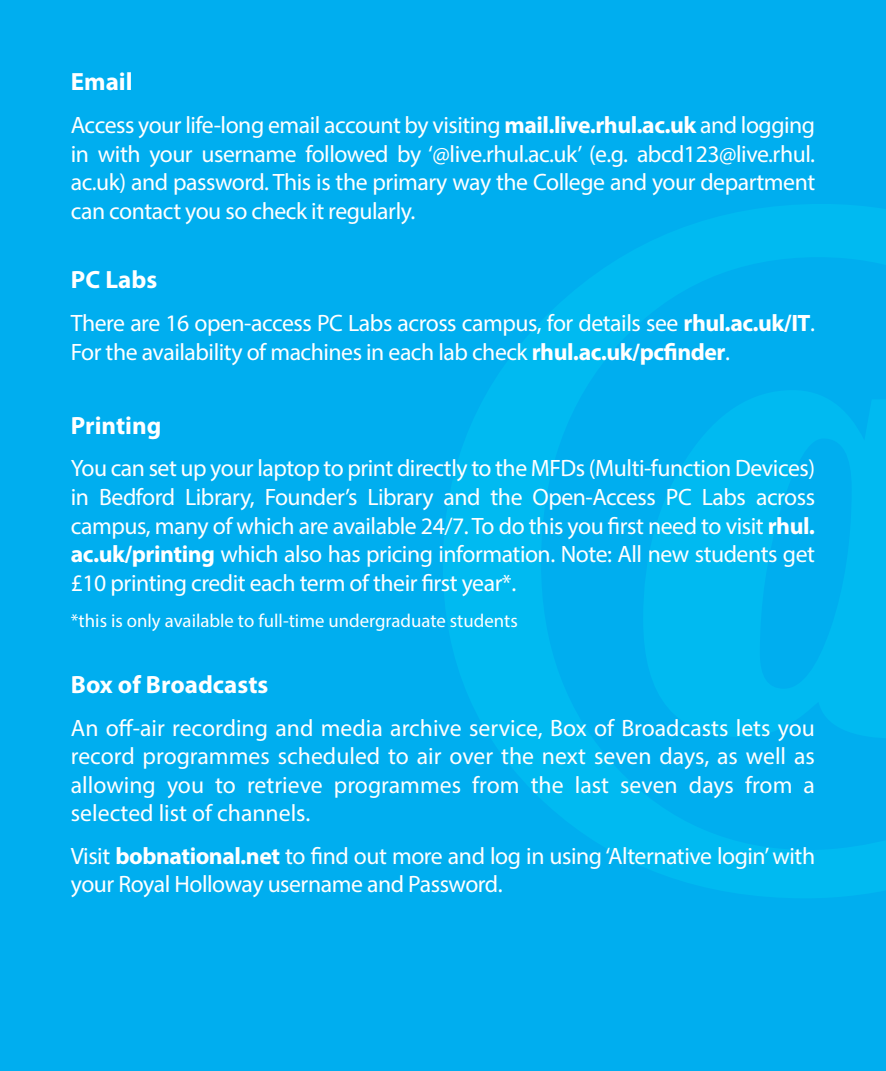
<style>
.page{position:relative;width:886px;height:1071px;background:#fff}
.page>*{position:absolute;margin:0;border:0;box-sizing:border-box;transform-origin:0 0}
.Body_Header{font:700 1000px "Britannic";color:#00baf1}
.Body_Text{font:700 25px "Myriad Pro";color:#fff}
.Body_Text-2{font:23.75px/28.5px "Myriad Pro";letter-spacing:-.02em;color:#fff;text-align:justify}
.Body_Text_-_Small{font:23.75px/28.5px "Myriad Pro";letter-spacing:-.02em;color:#fff}
.Heading{font:18.75px "Myriad Pro";color:#fff}
.s1{font-weight:700}
</style>
<div class="page">
<div style="left:0;top:0;width:886px;height:1070px;background:#00aeef"></div>
<p class="Body_Text" style="left:71px;top:65px;width:63px">Email</p>
<p class="Body_Text-2" style="left:71px;top:110px;width:746px">Access your life-long email account by visiting <span class="s1">mail.live.rhul.ac.uk</span> and logging in with your username followed by ‘@live.rhul.ac.uk’ (e.g. abcd123@live.rhul. ac.uk) and password. This is the primary way the College and your department can contact you so check it regularly.</p>
<p class="Body_Header" style="left:430px;top:-13px;width:732px">@</p>
<p class="Body_Text" style="left:71px;top:263px;width:88px">PC Labs</p>
<p class="Body_Text-2" style="left:71px;top:308px;width:746px">There are 16 open-access PC Labs across campus, for details see <span class="s1">rhul.ac.uk/IT</span>.<br>For the availability of machines in each lab check <span class="s1">rhul.ac.uk/pcfinder</span>.</p>
<p class="Body_Text" style="left:71px;top:409px;width:92px">Printing</p>
<p class="Body_Text-2" style="left:71px;top:453px;width:746px">You can set up your laptop to print directly to the MFDs (Multi-function Devices) in Bedford Library, Founder’s Library and the Open-Access PC Labs across campus, many of which are available 24/7. To do this you first need to visit <span class="s1">rhul. ac.uk/printing</span> which also has pricing information. Note: All new students get £10 printing credit each term of their first year*.</p>
<p class="Heading" style="left:71px;top:609px;width:448px">*this is only available to full-time undergraduate students</p>
<p class="Body_Text" style="left:71px;top:668px;width:199px">Box of Broadcasts</p>
<p class="Body_Text-2" style="left:71px;top:712px;width:746px">An off-air recording and media archive service, Box of Broadcasts lets you record programmes scheduled to air over the next seven days, as well as allowing you to retrieve programmes from the last seven days from a selected list of channels.</p>
<p class="Body_Text_-_Small" style="left:71px;top:841px;width:746px">Visit <span class="s1">bobnational.net</span> to find out more and log in using ‘Alternative login’ with your Royal Holloway username and Password.</p>
</div>
